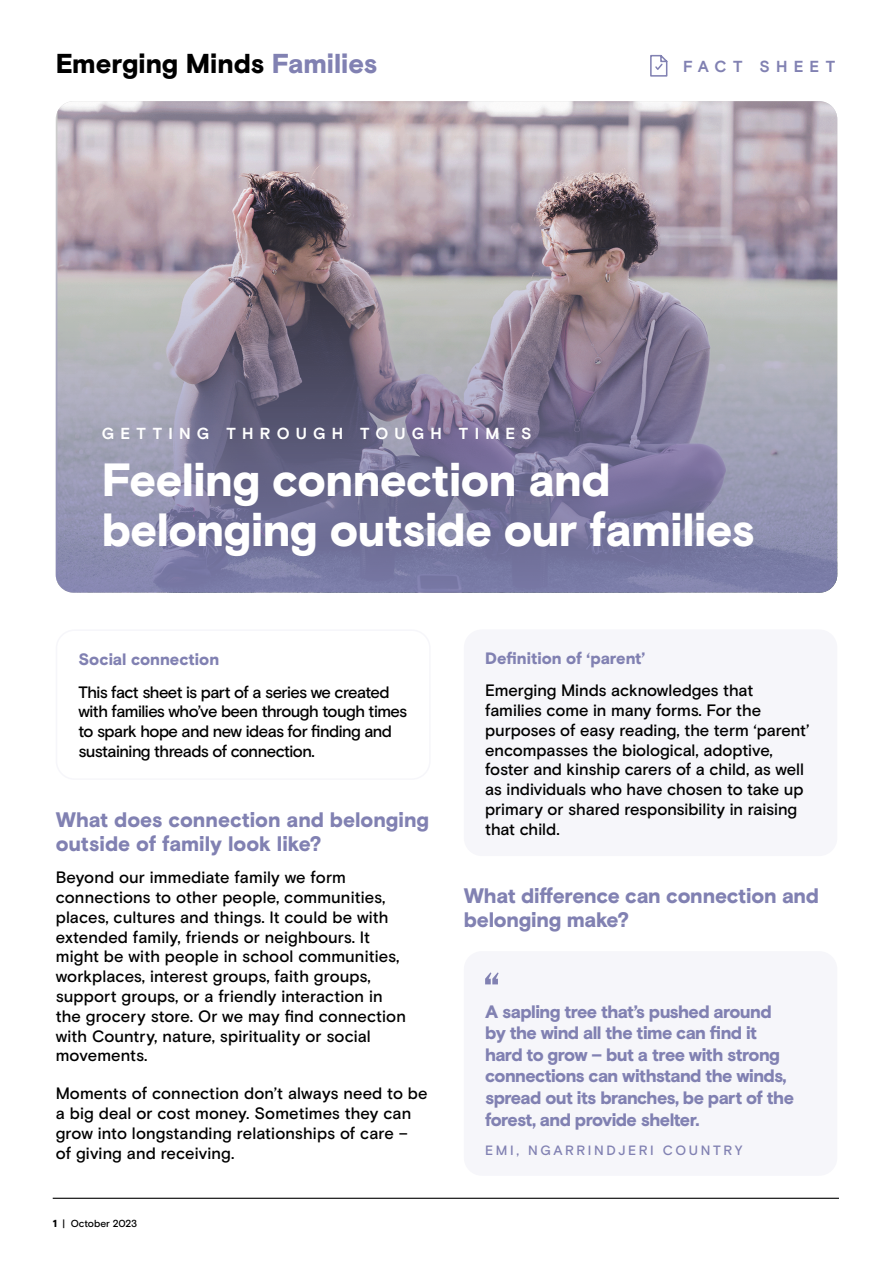
<style>
.page{position:relative;width:893px;height:1263px;background:#fff}
.page>*{position:absolute;margin:0;border:0;box-sizing:border-box;transform-origin:0 0}
.t1{font:900 46.5px/49.5px "Basis Grotesque Pro";letter-spacing:-.01em;color:#fff}
.t2{font:900 27.3px "Basis Grotesque Pro";letter-spacing:-.005em;color:#000}
.t3{font:900 21px/24px "Basis Grotesque Pro";letter-spacing:-.01em;color:#8181b2}
.t4{font:900 18px/21.6px "Basis Grotesque Pro";letter-spacing:-.035em;color:#8181b2}
.t5{font:500 16.5px/19.8px "Basis Grotesque Pro";color:#000}
.t6{font:500 16.5px/19.8px "Basis Grotesque Pro";letter-spacing:-.035em;color:#000}
.t7{font:900 16.5px "Basis Grotesque Pro";color:#8181b2}
.t8{font:700 15.9px "Basis Grotesque Pro";letter-spacing:.39em;color:#fff}
.t9{font:700 15.9px "Basis Grotesque Pro";letter-spacing:.385em;color:#8181b2}
.t10{font:500 13.5px "Basis Grotesque Pro";letter-spacing:.19em;color:#8181b2}
.t11{font:500 10.2px "Basis Grotesque Pro";letter-spacing:-.01em;color:#000}
.s1{color:#8181b2}
.s2{font-weight:900}
</style>
<div class="page">
<hr style="left:53px;top:1198px;width:786px;height:1px;background:#000">
<img style="left:57px;top:101px;width:780px;height:492px">
<svg style="left:56px;top:135px;width:781px;height:458px;background:#948da2"></svg>
<div style="left:56px;top:629px;width:375px;height:151px;border:2px solid #f6f6fa;border-radius:18px"></div>
<div style="left:464px;top:629px;width:373px;height:227px;background:#f6f6fa;border-radius:18px"></div>
<div style="left:464px;top:951px;width:373px;height:225px;background:#f6f6fa;border-radius:18px"></div>
<svg style="left:485px;top:972px;width:14px;height:12px"></svg>
<svg style="left:650px;top:54px;width:18px;height:23px"></svg>
<h2 class="t2" style="left:56px;top:47px;width:323px">Emerging Minds <span class="s1">Families</span></h2>
<p class="t9" style="left:683px;top:57px;width:154px">FACT SHEET</p>
<p class="t8" style="left:102px;top:424px;width:431px">GETTING THROUGH TOUGH TIMES</p>
<h1 class="t1" style="left:102px;top:458px;width:654px">Feeling connection and belonging outside our families</h1>
<p class="t7" style="left:78px;top:650px;width:142px">Social connection</p>
<p class="t6" style="left:78px;top:682px;width:330px">This fact sheet is part of a series we created with families who’ve been through tough times to spark hope and new ideas for finding and sustaining threads of connection.</p>
<p class="t3" style="left:56px;top:808px;width:375px">What does connection and belonging outside of family look like?</p>
<p class="t5" style="left:56px;top:868px;width:352px">Beyond our immediate family we form connections to other people, communities, places, cultures and things. It could be with extended family, friends or neighbours. It might be with people in school communities, workplaces, interest groups, faith groups, support groups, or a friendly interaction in the grocery store. Or we may find connection with Country, nature, spirituality or social movements.</p>
<p class="t5" style="left:56px;top:1084px;width:373px">Moments of connection don’t always need to be a big deal or cost money. Sometimes they can grow into longstanding relationships of care –<br>of giving and receiving.</p>
<p class="t11" style="left:53px;top:1217px;width:86px"><span class="s2">1</span> | October 2023</p>
<p class="t7" style="left:485px;top:648px;width:162px">Definition of ‘parent’</p>
<p class="t5" style="left:485px;top:681px;width:326px">Emerging Minds acknowledges that families come in many forms. For the purposes of easy reading, the term ‘parent’ encompasses the biological, adoptive, foster and kinship carers of a child, as well as individuals who have chosen to take up primary or shared responsibility in raising that child.</p>
<p class="t3" style="left:464px;top:885px;width:357px">What difference can connection and belonging make?</p>
<p class="t4" style="left:485px;top:1001px;width:310px">A sapling tree that’s pushed around by the wind all the time can find it hard to grow – but a tree with strong connections can withstand the winds, spread out its branches, be part of the forest, and provide shelter.</p>
<p class="t10" style="left:485px;top:1142px;width:259px">EMI, NGARRINDJERI COUNTRY</p>
</div>
